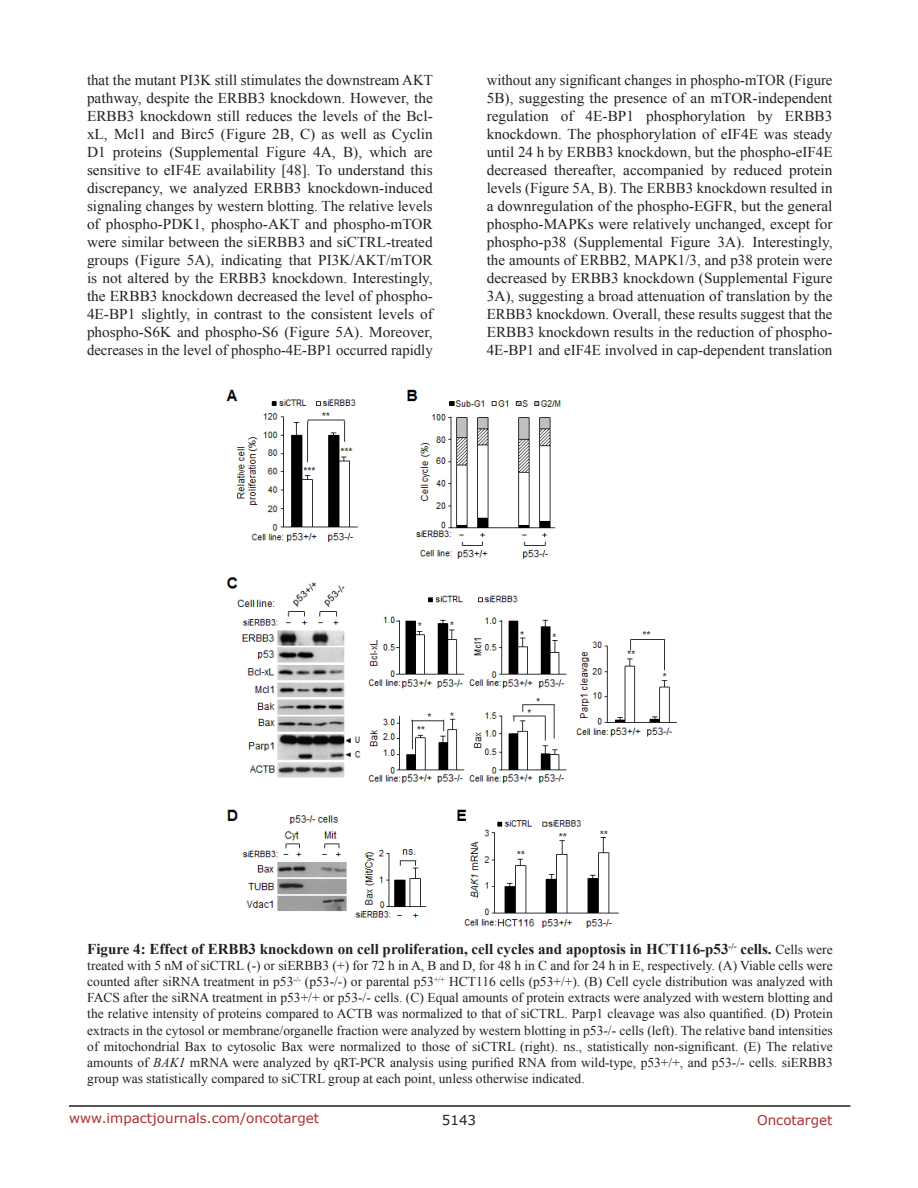
<style>
.page{position:relative;width:918px;height:1188px;background:#fff}
.page>*{position:absolute;margin:0;border:0;box-sizing:border-box;transform-origin:0 0}
.BodyText{font:15px/18px "Times New Roman";color:#221f22;text-align:justify}
.FigureText{font:700 15px "Times New Roman";color:#221f22}
.FigureText-2{font:13.5px/16.2px "Times New Roman";color:#221f22;text-align:justify}
.t1{font:13.5px "Verdana";color:#ac2b31}
.t2{font:13.5px "Verdana";color:#221f22}
.s1{font-weight:400;font-size:13.5px}
.s2{font-style:italic}
</style>
<div class="page">
<hr style="left:69px;top:1105px;width:781px;height:2px;background:#231f20">
<img style="left:226px;top:389px;width:451px;height:539px">
<p class="BodyText" style="left:87px;top:71px;width:348px">that the mutant PI3K still stimulates the downstream AKT pathway, despite the ERBB3 knockdown. However, the ERBB3 knockdown still reduces the levels of the Bcl&shy;xL, Mcl1 and Birc5 (Figure 2B, C) as well as Cyclin D1 proteins (Supplemental Figure 4A, B), which are sensitive to eIF4E availability [48]. To understand this discrepancy, we analyzed ERBB3 knockdown-induced signaling changes by western blotting. The relative levels of phospho-PDK1, phospho-AKT and phospho-mTOR were similar between the siERBB3 and siCTRL-treated groups (Figure 5A), indicating that PI3K/AKT/mTOR is not altered by the ERBB3 knockdown. Interestingly, the ERBB3 knockdown decreased the level of phospho-4E-BP1 slightly, in contrast to the consistent levels of phospho-S6K and phospho-S6 (Figure 5A). Moreover, decreases in the level of phospho-4E-BP1 occurred rapidly</p>
<p class="BodyText" style="left:487px;top:71px;width:347px">without any significant changes in phospho-mTOR (Figure 5B), suggesting the presence of an mTOR-independent regulation of 4E-BP1 phosphorylation by ERBB3 knockdown. The phosphorylation of eIF4E was steady until 24 h by ERBB3 knockdown, but the phospho-eIF4E decreased thereafter, accompanied by reduced protein levels (Figure 5A, B). The ERBB3 knockdown resulted in a downregulation of the phospho-EGFR, but the general phospho-MAPKs were relatively unchanged, except for phospho-p38 (Supplemental Figure 3A). Interestingly, the amounts of ERBB2, MAPK1/3, and p38 protein were decreased by ERBB3 knockdown (Supplemental Figure 3A), suggesting a broad attenuation of translation by the ERBB3 knockdown. Overall, these results suggest that the ERBB3 knockdown results in the reduction of phospho-4E-BP1 and eIF4E involved in cap-dependent translation</p>
<p class="FigureText" style="left:87px;top:938px;width:747px">Figure 4: Effect of ERBB3 knockdown on cell proliferation, cell cycles and apoptosis in HCT116-p53<sup>-/-</sup> cells. <span class="s1">Cells were</span></p>
<p class="FigureText-2" style="left:87px;top:957px;width:747px">treated with 5 nM of siCTRL (-) or siERBB3 (+) for 72 h in A, B and D, for 48 h in C and for 24 h in E, respectively. (A) Viable cells were counted after siRNA treatment in p53<sup>-/-</sup> (p53-/-) or parental p53<sup>+/+</sup> HCT116 cells (p53+/+). (B) Cell cycle distribution was analyzed with FACS after the siRNA treatment in p53+/+ or p53-/- cells. (C) Equal amounts of protein extracts were analyzed with western blotting and the relative intensity of proteins compared to ACTB was normalized to that of siCTRL. Parp1 cleavage was also quantified. (D) Protein extracts in the cytosol or membrane/organelle fraction were analyzed by western blotting in p53-/- cells (left). The relative band intensities of mitochondrial Bax to cytosolic Bax were normalized to those of siCTRL (right). ns., statistically non-significant. (E) The relative amounts of <span class="s2">BAK1</span> mRNA were analyzed by qRT-PCR analysis using purified RNA from wild-type, p53+/+, and p53-/- cells. siERBB3 group was statistically compared to siCTRL group at each point, unless otherwise indicated.</p>
<p class="t1" style="left:69px;top:1109px;width:252px">www.impactjournals.com/oncotarget</p>
<p class="t2" style="left:442px;top:1111px;width:36px">5143</p>
<p class="t1" style="left:757px;top:1111px;width:77px">Oncotarget</p>
</div>
